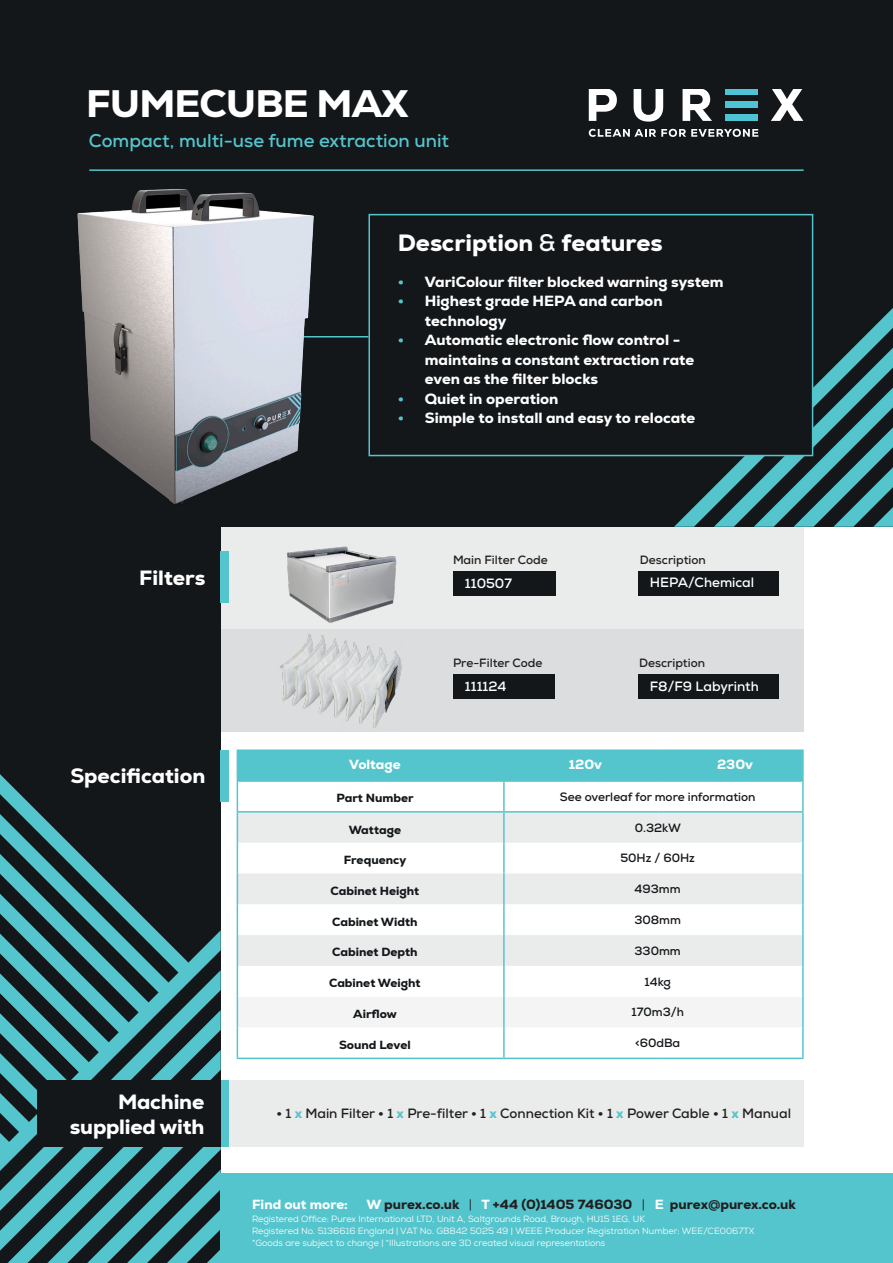
<style>
.page{position:relative;width:893px;height:1263px;background:#fff}
.page>*{position:absolute;margin:0;border:0;box-sizing:border-box;transform-origin:0 0}
.t1{font:800 39px "Nexa";letter-spacing:-.02em;color:#fff}
.t2{font:800 24px "Nexa";color:#fff}
.t3{font:800 21px/25.2px "Nexa";letter-spacing:-.01em;color:#fff;text-align:right}
.t4{font:700 18.45px "Nexa";color:#55c5cd}
.t5{font:800 15px/19.5px "Nexa";color:#fff}
.t6{font:700 13.5px "Nexa";color:#231f20}
.t7{font:800 13.5px "Nexa";color:#231f20}
.t8{font:700 13.5px "Nexa";color:#fff}
.t9{font:800 13.5px "Nexa";color:#fff}
.t10{font:800 12px "Nexa";color:#13171a}
.t11{font:700 12px "Nexa";color:#13171a}
.t12{font:700 12px "Nexa";color:#231f20}
.t13{font:9px "Nexa";color:#fff}
.s1{font-weight:700}
.s2{color:#55c5cd}
.s3{font-weight:800}
.s4{font-weight:800;color:#55c5cd}
.s5{color:#fff}
.s6{font-weight:400}
</style>
<div class="page">
<div style="left:0;top:11px;width:893px;height:516px;background:#13171a"></div>
<div style="left:346px;top:0;width:547px;height:139px;background:#13171a"></div>
<div style="left:221px;top:527px;width:583px;height:103px;background:#eaebeb"></div>
<div style="left:221px;top:630px;width:583px;height:102px;background:#dbddde"></div>
<div style="left:0;top:1px;width:221px;height:1262px;background:#13171a"></div>
<svg style="left:0;top:774px;width:221px;height:489px"></svg>
<div style="left:221px;top:551px;width:8px;height:52px;background:#55c5cd"></div>
<div style="left:221px;top:750px;width:8px;height:52px;background:#55c5cd"></div>
<div style="left:221px;top:1080px;width:8px;height:67px;background:#55c5cd"></div>
<div style="left:37px;top:1080px;width:184px;height:67px;background:#13171a"></div>
<svg style="left:0;top:0;width:346px;height:11px"></svg>
<svg style="left:589px;top:129px;width:169px;height:8px"></svg>
<svg style="left:589px;top:89px;width:28px;height:32px"></svg>
<svg style="left:634px;top:89px;width:29px;height:33px"></svg>
<svg style="left:683px;top:89px;width:29px;height:32px"></svg>
<svg style="left:771px;top:89px;width:32px;height:32px"></svg>
<div style="left:725px;top:89px;width:33px;height:6px;background:#4dc4d3"></div>
<div style="left:725px;top:101px;width:33px;height:7px;background:#4dc4d3"></div>
<div style="left:725px;top:114px;width:33px;height:7px;background:#4dc4d3"></div>
<div style="left:229px;top:1080px;width:574px;height:67px;background:#eaebeb"></div>
<svg style="left:675px;top:456px;width:20px;height:71px"></svg>
<svg style="left:695px;top:456px;width:19px;height:70px"></svg>
<svg style="left:714px;top:295px;width:179px;height:232px"></svg>
<div style="left:368px;top:214px;width:445px;height:242px;background:#13171a;border:2px solid #55c5cd"></div>
<div style="left:453px;top:571px;width:103px;height:25px;background:#13171a"></div>
<div style="left:453px;top:674px;width:102px;height:25px;background:#13171a"></div>
<div style="left:638px;top:571px;width:141px;height:25px;background:#13171a"></div>
<div style="left:638px;top:674px;width:141px;height:25px;background:#13171a"></div>
<img style="left:287px;top:546px;width:110px;height:77px">
<img style="left:280px;top:634px;width:122px;height:94px">
<div style="left:221px;top:1174px;width:672px;height:89px;background:#55c5cd"></div>
<hr style="left:89px;top:169px;width:715px;height:2px;background:#55c5cd">
<img style="left:77px;top:189px;width:291px;height:315px">
<div style="left:238px;top:751px;width:564px;height:29px;background:#55c5cd"></div>
<svg style="left:238px;top:813px;width:564px;height:153px;fill:#eaebeb"></svg>
<svg style="left:238px;top:966px;width:564px;height:61px"></svg>
<hr style="left:237px;top:749px;width:267px;height:2px;background:#55c5cd">
<hr style="left:237px;top:751px;width:1px;height:30px;background:#55c5cd">
<hr style="left:504px;top:749px;width:154px;height:2px;background:#55c5cd">
<hr style="left:503px;top:751px;width:2px;height:29px;background:#55c5cd">
<hr style="left:658px;top:749px;width:146px;height:2px;background:#55c5cd">
<hr style="left:657px;top:751px;width:2px;height:29px;background:#55c5cd">
<hr style="left:802px;top:751px;width:2px;height:30px;background:#55c5cd">
<hr style="left:237px;top:781px;width:1px;height:30px;background:#55c5cd">
<hr style="left:503px;top:782px;width:2px;height:29px;background:#55c5cd">
<hr style="left:802px;top:781px;width:2px;height:30px;background:#55c5cd">
<hr style="left:238px;top:780px;width:266px;height:2px;background:#55c5cd">
<hr style="left:504px;top:780px;width:154px;height:2px;background:#55c5cd">
<hr style="left:658px;top:780px;width:144px;height:2px;background:#55c5cd">
<hr style="left:504px;top:811px;width:154px;height:2px;background:#55c5cd">
<hr style="left:658px;top:811px;width:146px;height:2px;background:#55c5cd">
<hr style="left:802px;top:813px;width:2px;height:30px;background:#55c5cd">
<hr style="left:802px;top:843px;width:2px;height:30px;background:#55c5cd">
<hr style="left:802px;top:873px;width:2px;height:31px;background:#55c5cd">
<hr style="left:802px;top:904px;width:2px;height:31px;background:#55c5cd">
<hr style="left:802px;top:935px;width:2px;height:31px;background:#55c5cd">
<hr style="left:802px;top:966px;width:2px;height:31px;background:#55c5cd">
<hr style="left:802px;top:997px;width:2px;height:30px;background:#55c5cd">
<hr style="left:802px;top:1027px;width:2px;height:30px;background:#55c5cd">
<hr style="left:504px;top:1057px;width:154px;height:2px;background:#55c5cd">
<hr style="left:658px;top:1057px;width:146px;height:2px;background:#55c5cd">
<hr style="left:237px;top:811px;width:267px;height:2px;background:#55c5cd">
<hr style="left:237px;top:813px;width:1px;height:30px;background:#55c5cd">
<hr style="left:503px;top:813px;width:2px;height:30px;background:#55c5cd">
<hr style="left:237px;top:843px;width:1px;height:30px;background:#55c5cd">
<hr style="left:503px;top:843px;width:2px;height:30px;background:#55c5cd">
<hr style="left:237px;top:873px;width:1px;height:31px;background:#55c5cd">
<hr style="left:503px;top:873px;width:2px;height:31px;background:#55c5cd">
<hr style="left:237px;top:904px;width:1px;height:31px;background:#55c5cd">
<hr style="left:503px;top:904px;width:2px;height:31px;background:#55c5cd">
<hr style="left:237px;top:935px;width:1px;height:31px;background:#55c5cd">
<hr style="left:503px;top:935px;width:2px;height:31px;background:#55c5cd">
<hr style="left:237px;top:966px;width:1px;height:31px;background:#55c5cd">
<hr style="left:503px;top:966px;width:2px;height:31px;background:#55c5cd">
<hr style="left:237px;top:997px;width:1px;height:30px;background:#55c5cd">
<hr style="left:503px;top:997px;width:2px;height:30px;background:#55c5cd">
<hr style="left:237px;top:1027px;width:1px;height:30px;background:#55c5cd">
<hr style="left:503px;top:1027px;width:2px;height:30px;background:#55c5cd">
<hr style="left:237px;top:1057px;width:267px;height:2px;background:#55c5cd">
<p class="t1" style="left:86px;top:79px;width:324px">FUMECUBE MAX</p>
<p class="t4" style="left:89px;top:129px;width:362px">Compact, multi-use fume extraction unit</p>
<p class="t2" style="left:398px;top:227px;width:266px">Description <span class="s1">&amp;</span> features</p>
<p class="t5" style="left:398px;top:272px;width:327px"><span class="s2">•</span> VariColour filter blocked warning system</p>
<p class="t5" style="left:425px;top:291px;width:239px;text-indent:-27px"><span class="s2">•</span> Highest grade HEPA and carbon technology</p>
<p class="t5" style="left:425px;top:330px;width:271px;text-indent:-27px"><span class="s2">•</span> Automatic electronic flow control - maintains a constant extraction rate even as the filter blocks</p>
<p class="t5" style="left:398px;top:389px;width:162px"><span class="s2">•</span> Quiet in operation</p>
<p class="t5" style="left:398px;top:408px;width:299px"><span class="s2">•</span> Simple to install and easy to relocate</p>
<p class="t3" style="left:139px;top:564px;width:68px">Filters</p>
<p class="t3" style="left:71px;top:763px;width:136px">Specification</p>
<p class="t3" style="left:70px;top:1088px;width:136px">Machine supplied with</p>
<p class="t12" style="left:453px;top:552px;width:96px">Main Filter Code</p>
<p class="t12" style="left:640px;top:552px;width:67px">Description</p>
<p class="t8" style="left:465px;top:574px;width:49px">110507</p>
<p class="t8" style="left:650px;top:573px;width:106px">HEPA/Chemical</p>
<p class="t12" style="left:453px;top:655px;width:91px">Pre-Filter Code</p>
<p class="t12" style="left:639px;top:655px;width:67px">Description</p>
<p class="t8" style="left:465px;top:677px;width:43px">111124</p>
<p class="t8" style="left:650px;top:677px;width:111px">F8/F9 Labyrinth</p>
<p class="t9" style="left:349px;top:755px;width:53px">Voltage</p>
<p class="t9" style="left:569px;top:755px;width:35px">120v</p>
<p class="t9" style="left:717px;top:755px;width:38px">230v</p>
<p class="t10" style="left:336px;top:790px;width:79px">Part Number</p>
<p class="t11" style="left:560px;top:789px;width:197px">See overleaf for more information</p>
<p class="t10" style="left:349px;top:822px;width:54px">Wattage</p>
<p class="t11" style="left:635px;top:820px;width:48px">0.32kW</p>
<p class="t10" style="left:344px;top:852px;width:64px">Frequency</p>
<p class="t11" style="left:620px;top:850px;width:76px">50Hz / 60Hz</p>
<p class="t10" style="left:331px;top:883px;width:90px">Cabinet Height</p>
<p class="t11" style="left:635px;top:881px;width:48px">493mm</p>
<p class="t10" style="left:332px;top:914px;width:87px">Cabinet Width</p>
<p class="t11" style="left:634px;top:912px;width:48px">308mm</p>
<p class="t10" style="left:332px;top:944px;width:87px">Cabinet Depth</p>
<p class="t11" style="left:634px;top:943px;width:48px">330mm</p>
<p class="t10" style="left:329px;top:975px;width:93px">Cabinet Weight</p>
<p class="t11" style="left:644px;top:974px;width:28px">14kg</p>
<p class="t10" style="left:353px;top:1006px;width:45px">Airflow</p>
<p class="t11" style="left:631px;top:1004px;width:54px">170m3/h</p>
<p class="t10" style="left:339px;top:1037px;width:73px">Sound Level</p>
<p class="t11" style="left:635px;top:1035px;width:47px">&lt;60dBa</p>
<p class="t6" style="left:276px;top:1105px;width:516px"><span class="s3">•</span> 1 <span class="s4">x</span> Main Filter <span class="s3">•</span> 1 <span class="s4">x</span> Pre-filter <span class="s3">•</span> 1 <span class="s4">x</span> Connection Kit <span class="s3">•</span> 1 <span class="s4">x</span> Power Cable <span class="s3">•</span> 1 <span class="s4">x</span> Manual</p>
<p class="t9" style="left:252px;top:1195px;width:97px">Find out more:</p>
<p class="t7" style="left:366px;top:1195px;width:431px"><span class="s5">W</span> purex.co.uk <span class="s6">|</span> <span class="s5">T</span> +44 (0)1405 746030 <span class="s6">|</span> <span class="s5">E</span> purex<span class="s1">@</span>purex.co.uk</p>
<p class="t13" style="left:252px;top:1213px;width:394px">Registered Office: Purex International LTD, Unit A, Saltgrounds Road, Brough, HU15 1EG, UK</p>
<p class="t13" style="left:252px;top:1225px;width:504px">Registered No. 5136616 England | VAT No. GB842 5025 49 | WEEE Producer Registration Number: WEE/CE0067TX</p>
<p class="t13" style="left:252px;top:1237px;width:355px">*Goods are subject to change | *Illustrations are 3D created visual representations</p>
</div>
